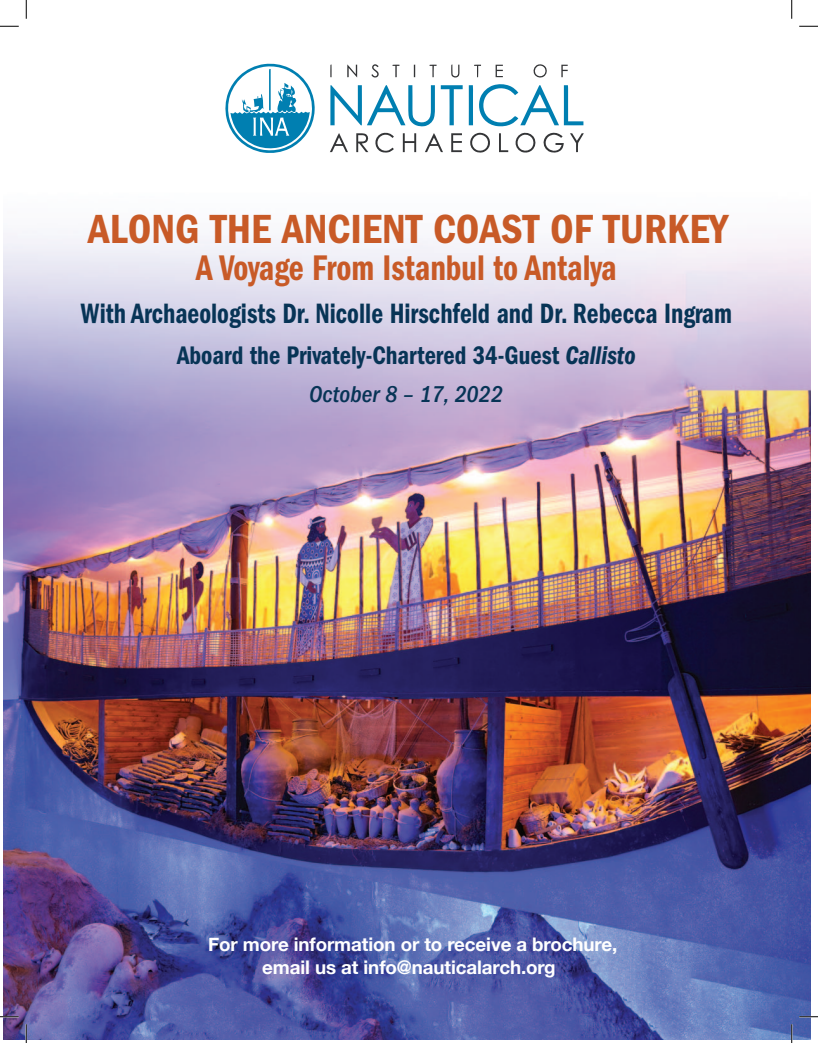
<style>
.page{position:relative;width:818px;height:1043px;background:#fff}
.page>*{position:absolute;margin:0;border:0;box-sizing:border-box;transform-origin:0 0}
.t1{font:42.12px "ITC Franklin Gothic Std Dm Cd";color:#c85a27}
.t2{font:36.88px "ITC Franklin Gothic Std Dm Cd";color:#c85a27;scale:.88 1}
.t3{font:29px "ITC Franklin Gothic Std Dm Cd";color:#073456;scale:.88 1}
.t4{font:26.38px "ITC Franklin Gothic Std Dm Cd";color:#073456;scale:.93 1}
.t5{font:italic 500 condensed 23.75px "ITC Franklin Gothic Std";color:#073456}
.t6{font:700 18.75px/22.5px "Helvetica Neue";letter-spacing:-.005em;color:#fff;text-align:center}
.s1{font-family:"ITC Franklin Gothic Std Dm Cd It"}
</style>
<div class="page">
<img style="left:4px;top:64px;width:806px;height:975px">
<svg style="left:330px;top:64px;width:1px;height:13px"></svg>
<svg style="left:347px;top:64px;width:10px;height:13px"></svg>
<svg style="left:371px;top:64px;width:8px;height:14px"></svg>
<svg style="left:392px;top:65px;width:7px;height:12px"></svg>
<svg style="left:414px;top:65px;width:1px;height:12px"></svg>
<svg style="left:429px;top:65px;width:7px;height:12px"></svg>
<svg style="left:451px;top:64px;width:8px;height:14px"></svg>
<svg style="left:474px;top:65px;width:7px;height:12px"></svg>
<svg style="left:495px;top:65px;width:8px;height:12px"></svg>
<svg style="left:561px;top:65px;width:6px;height:12px"></svg>
<svg style="left:441px;top:85px;width:21px;height:40px"></svg>
<svg style="left:225px;top:63px;width:90px;height:91px"></svg>
<svg style="left:375px;top:132px;width:19px;height:21px"></svg>
<svg style="left:403px;top:133px;width:13px;height:19px"></svg>
<svg style="left:451px;top:133px;width:11px;height:19px"></svg>
<svg style="left:532px;top:64px;width:15px;height:14px"></svg>
<svg style="left:330px;top:85px;width:105px;height:41px"></svg>
<svg style="left:469px;top:84px;width:114px;height:69px"></svg>
<svg style="left:330px;top:133px;width:18px;height:19px"></svg>
<svg style="left:356px;top:133px;width:13px;height:19px"></svg>
<svg style="left:425px;top:133px;width:18px;height:19px"></svg>
<svg style="left:0;top:25px;width:19px;height:2px"></svg>
<svg style="left:799px;top:25px;width:19px;height:2px"></svg>
<svg style="left:0;top:1015px;width:19px;height:2px"></svg>
<svg style="left:799px;top:1015px;width:19px;height:2px"></svg>
<svg style="left:25px;top:0;width:2px;height:19px"></svg>
<svg style="left:25px;top:1024px;width:2px;height:18px"></svg>
<svg style="left:791px;top:0;width:1px;height:19px"></svg>
<svg style="left:790px;top:1024px;width:2px;height:18px"></svg>
<h1 class="t1" style="left:88px;top:205px;width:641px">ALONG THE ANCIENT COAST OF TURKEY</h1>
<h2 class="t2" style="left:196px;top:247px;width:479px">A Voyage From Istanbul to Antalya</h2>
<h3 class="t3" style="left:81px;top:297px;width:741px">With Archaeologists Dr. Nicolle Hirschfeld and Dr. Rebecca Ingram</h3>
<h3 class="t4" style="left:177px;top:340px;width:494px">Aboard the Privately-Chartered 34-Guest <span class="s1">Callisto</span></h3>
<p class="t5" style="left:309px;top:381px;width:195px">October 8 – 17, 2022</p>
<p class="t6" style="left:208px;top:933px;width:410px">For more information or to receive a brochure, email us at info@nauticalarch.org</p>
</div>
